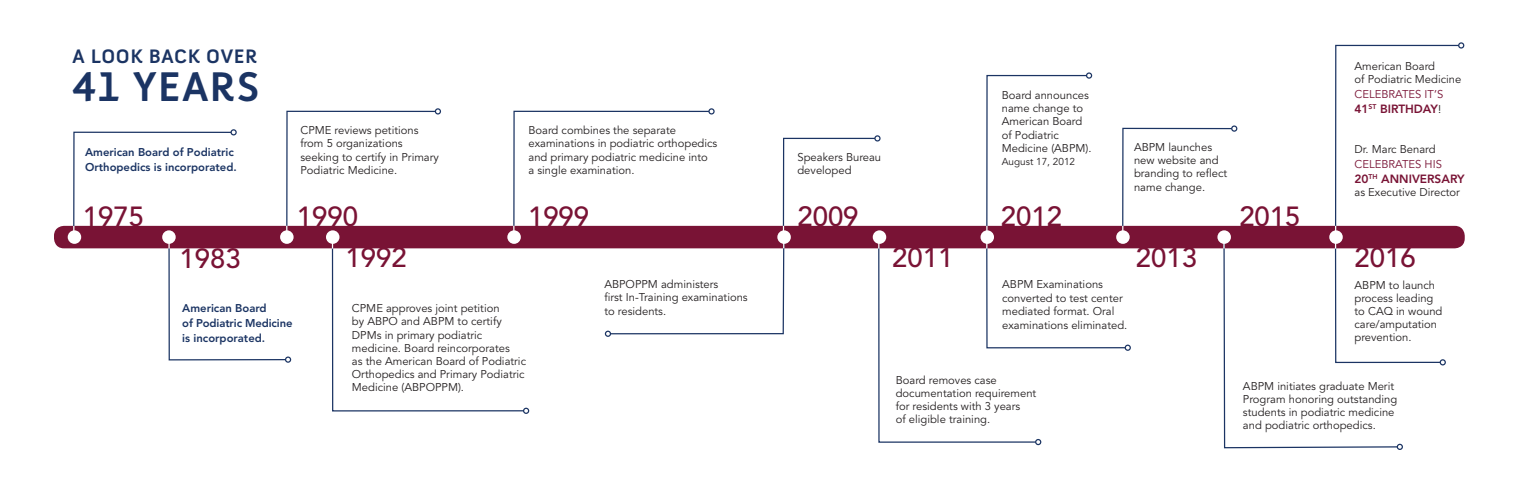
<style>
.page{position:relative;width:1530px;height:495px;background:#fff}
.page>*{position:absolute;margin:0;border:0;box-sizing:border-box;transform-origin:0 0}
.t1{font:700 42.5px "Anivers";letter-spacing:.03em;color:#1b3463}
.t2{font:500 27.5px "Avenir";color:#791335}
.t3{font:700 20px "Anivers";letter-spacing:.03em;color:#1b3463}
.t4{font:800 11.88px "Avenir";color:#791335}
.t5{font:11.25px/13.1px "Avenir";color:#231f20}
.t6{font:800 11.25px/15px "Avenir";color:#1b3463}
.t7{font:11.25px "Avenir";color:#791335}
.t8{font:10px "Avenir";color:#231f20}
.s1{font-weight:400;font-size:11.25px;color:#231f20}
.s2{color:#791335}
</style>
<div class="page">
<div style="left:54px;top:226px;width:1411px;height:22px;background:#791335;border-radius:10px"></div>
<div style="left:1231px;top:125px;width:6px;height:7px;border:1px solid #1b3463;border-radius:50%"></div>
<div style="left:1086px;top:72px;width:6px;height:7px;border:1px solid #1b3463;border-radius:50%"></div>
<div style="left:1458px;top:42px;width:6px;height:7px;border:1px solid #1b3463;border-radius:50%"></div>
<svg style="left:1223px;top:241px;width:174px;height:208px"></svg>
<svg style="left:1397px;top:444px;width:6px;height:6px"></svg>
<div style="left:435px;top:108px;width:6px;height:7px;border:1px solid #1b3463;border-radius:50%"></div>
<div style="left:708px;top:108px;width:7px;height:7px;border:1px solid #1b3463;border-radius:50%"></div>
<svg style="left:332px;top:248px;width:191px;height:164px"></svg>
<svg style="left:523px;top:408px;width:6px;height:6px"></svg>
<svg style="left:878px;top:248px;width:157px;height:195px"></svg>
<svg style="left:1035px;top:439px;width:6px;height:6px"></svg>
<svg style="left:511px;top:110px;width:371px;height:227px"></svg>
<svg style="left:984px;top:74px;width:249px;height:277px"></svg>
<svg style="left:1334px;top:44px;width:126px;height:321px"></svg>
<svg style="left:71px;top:110px;width:366px;height:253px"></svg>
<div style="left:68px;top:230px;width:13px;height:14px;background:#fff;border-radius:50%"></div>
<div style="left:162px;top:230px;width:14px;height:14px;background:#fff;border-radius:50%"></div>
<div style="left:280px;top:230px;width:14px;height:14px;background:#fff;border-radius:50%"></div>
<div style="left:326px;top:230px;width:14px;height:14px;background:#fff;border-radius:50%"></div>
<div style="left:507px;top:230px;width:14px;height:14px;background:#fff;border-radius:50%"></div>
<div style="left:777px;top:230px;width:14px;height:14px;background:#fff;border-radius:50%"></div>
<div style="left:873px;top:230px;width:13px;height:14px;background:#fff;border-radius:50%"></div>
<div style="left:981px;top:230px;width:13px;height:14px;background:#fff;border-radius:50%"></div>
<div style="left:1116px;top:230px;width:14px;height:14px;background:#fff;border-radius:50%"></div>
<div style="left:1217px;top:230px;width:14px;height:14px;background:#fff;border-radius:50%"></div>
<div style="left:1329px;top:230px;width:14px;height:14px;background:#fff;border-radius:50%"></div>
<p class="t3" style="left:73px;top:46px;width:186px">A LOOK BACK OVER</p>
<p class="t1" style="left:73px;top:64px;width:188px">41 YEARS</p>
<p class="t6" style="left:85px;top:144px;width:153px">American Board of Podiatric<br>Orthopedics is incorporated.</p>
<p class="t5" style="left:300px;top:123px;width:140px;line-height:13.5px">CPME reviews petitions from 5 organizations seeking to certify in Primary<br>Podiatric Medicine.</p>
<p class="t5" style="left:528px;top:123px;width:190px;line-height:13.5px">Board combines the separate examinations in podiatric orthopedics and primary podiatric medicine into<br>a single examination.</p>
<p class="t5" style="left:797px;top:151px;width:85px;line-height:13.5px">Speakers Bureau developed</p>
<p class="t5" style="left:1002px;top:89px;width:91px">Board announces name change to<br>American Board of Podiatric<br>Medicine (ABPM).</p>
<p class="t8" style="left:1002px;top:156px;width:75px">August 17, 2012</p>
<p class="t5" style="left:1134px;top:141px;width:95px">ABPM launches new website and branding to reflect name change.</p>
<p class="t5" style="left:1355px;top:60px;width:108px">American Board<br>of Podiatric Medicine</p>
<p class="t7" style="left:1355px;top:88px;width:90px">CELEBRATES IT’S</p>
<p class="t4" style="left:1355px;top:102px;width:88px">41<sup>ST</sup> BIRTHDAY<span class="s1">!</span></p>
<p class="t5" style="left:1355px;top:142px;width:89px;line-height:15px">Dr. Marc Benard<br><span class="s2">CELEBRATES HIS</span></p>
<p class="t4" style="left:1355px;top:172px;width:112px">20<sup>TH</sup> ANNIVERSARY</p>
<p class="t5" style="left:1355px;top:186px;width:107px">as Executive Director</p>
<p class="t2" style="left:528px;top:201px;width:63px">1999</p>
<p class="t2" style="left:797px;top:201px;width:63px">2009</p>
<p class="t2" style="left:1001px;top:201px;width:63px">2012</p>
<p class="t2" style="left:1239px;top:201px;width:63px">2015</p>
<p class="t2" style="left:83px;top:201px;width:63px">1975</p>
<p class="t2" style="left:297px;top:201px;width:63px">1990</p>
<p class="t2" style="left:180px;top:242px;width:63px">1983</p>
<p class="t2" style="left:346px;top:242px;width:63px">1992</p>
<p class="t2" style="left:892px;top:241px;width:63px">2011</p>
<p class="t2" style="left:1136px;top:241px;width:63px">2013</p>
<p class="t2" style="left:1355px;top:241px;width:63px">2016</p>
<p class="t6" style="left:182px;top:301px;width:112px">American Board<br>of Podiatric Medicine is incorporated.</p>
<p class="t5" style="left:352px;top:302px;width:176px">CPME approves joint petition<br>by ABPO and ABPM to certify<br>DPMs in primary podiatric medicine. Board reincorporates<br>as the American Board of Podiatric<br>Orthopedics and Primary Podiatric<br>Medicine (ABPOPPM).</p>
<p class="t5" style="left:604px;top:277px;width:145px;line-height:13.9px">ABPOPPM administers<br>first In-Training examinations to residents.</p>
<p class="t5" style="left:1002px;top:278px;width:122px">ABPM Examinations converted to test center mediated format. Oral</p>
<p class="t5" style="left:1002px;top:319px;width:127px">examinations eliminated.</p>
<p class="t5" style="left:1355px;top:279px;width:89px">ABPM to launch process leading to CAQ in wound care/amputation prevention.</p>
<p class="t5" style="left:896px;top:374px;width:142px">Board removes case documentation requirement for residents with 3 years<br>of eligible training.</p>
<p class="t5" style="left:1243px;top:380px;width:156px">ABPM initiates graduate Merit<br>Program honoring outstanding students in podiatric medicine and podiatric orthopedics.</p>
</div>
